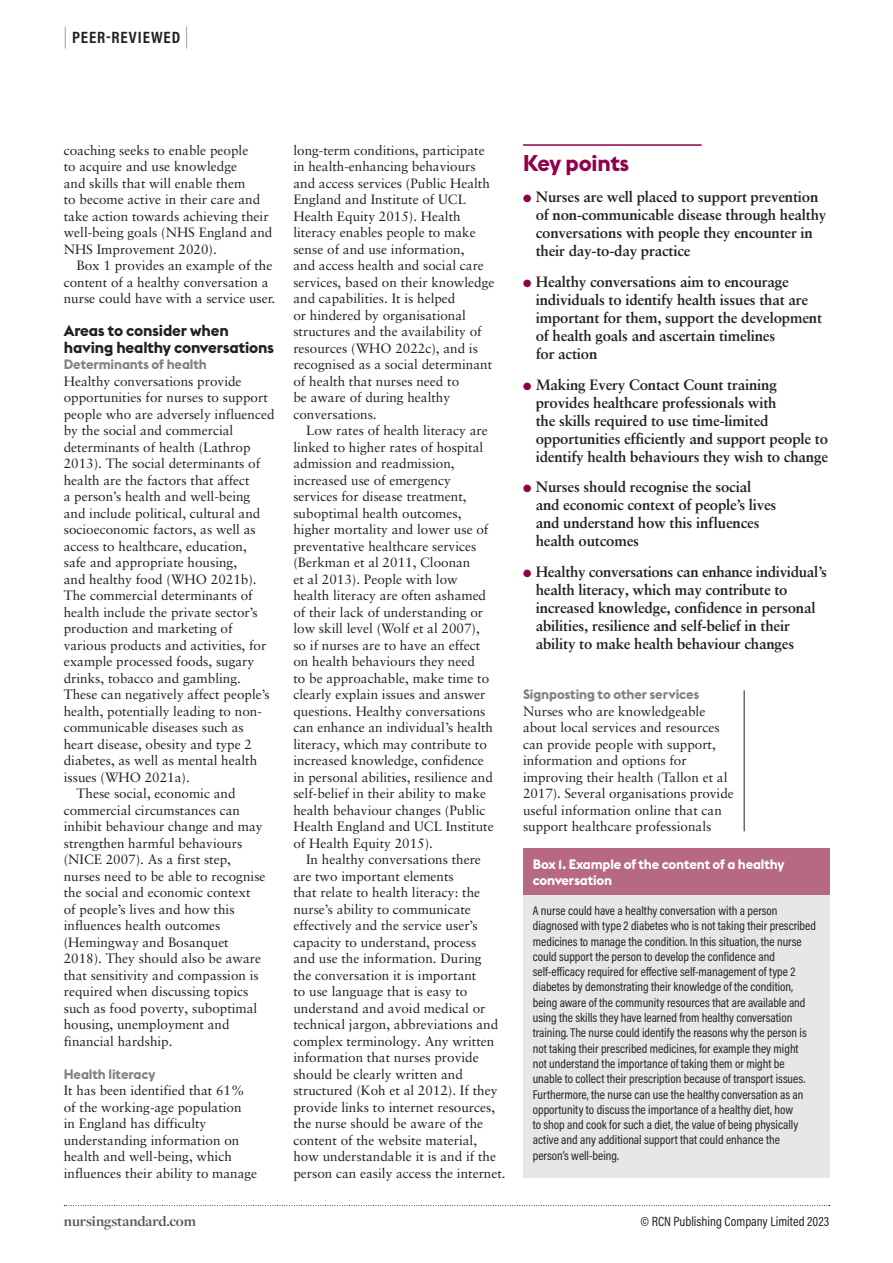
<style>
.page{position:relative;width:893px;height:1263px;background:#fff}
.page>*{position:absolute;margin:0;border:0;box-sizing:border-box;transform-origin:0 0}
.IFP_KPHead{font:700 22.5px "Euclid Flex";letter-spacing:-.01em;color:#91014b}
.t1{font:700 16.5px "Acumin Pro Cond";letter-spacing:.055em;color:#231f20}
.CrossheadA{font:700 15.75px/16.5px "Euclid Flex";letter-spacing:-.01em;color:#231f20}
.t2{font:700 15px/18px "Sabon LT Pro";letter-spacing:-.01em;color:#231f20}
.t3{font:700 15px "Freight Disp Pro";color:#57585a}
.Body1Ind{font:13.5px/16.5px "Sabon LT Pro";color:#231f20}
.Body1NoInd{font:13.5px/16.5px "Sabon LT Pro";color:#231f20}
.CrossheadB{font:700 13.5px "Euclid Flex";letter-spacing:-.01em;color:#808285}
.Table_BoxTitle{font:700 13.5px/16.2px "Euclid Flex";letter-spacing:-.015em;color:#fff}
.t4{font:13.5px "Acumin Pro Cond";color:#231f20}
.Table_BoxBody{font:12.75px/15.3px "Acumin Pro Cond";color:#231f20}
.s1{font-weight:100;font-size:21px}
.s2{color:#91014b}
</style>
<div class="page">
<hr style="left:744px;top:690px;width:1px;height:141px;background:#231f20">
<hr style="left:523px;top:144px;width:179px;height:2px;background:#91014b">
<div style="left:523px;top:848px;width:306px;height:47px;background:#b76882"></div>
<div style="left:523px;top:895px;width:306px;height:283px;background:#e6e7e9"></div>
<svg style="left:64px;top:1205px;width:766px;height:1px"></svg>
<p class="t1" style="left:64px;top:26px;width:126px"><span class="s1">|</span> PEER-REVIEWED <span class="s1">|</span></p>
<p class="Body1Ind" style="left:64px;top:141px;width:210px">coaching seeks to enable people<br>to acquire and use knowledge<br>and skills that will enable them<br>to become active in their care and take action towards achieving their well-being goals (NHS England and<br>NHS Improvement 2020).</p>
<p class="Body1Ind" style="left:64px;top:257px;width:213px;text-indent:13px">Box 1 provides an example of the content of a healthy conversation a nurse could have with a service user.</p>
<p class="CrossheadA" style="left:64px;top:323px;width:212px">Areas to consider when having healthy conversations</p>
<p class="CrossheadB" style="left:64px;top:357px;width:145px">Determinants of health</p>
<p class="Body1NoInd" style="left:64px;top:372px;width:212px">Healthy conversations provide opportunities for nurses to support people who are adversely influenced by the social and commercial determinants of health (Lathrop<br>2013). The social determinants of health are the factors that affect<br>a person’s health and well-being and include political, cultural and socioeconomic factors, as well as access to healthcare, education,<br>safe and appropriate housing,<br>and healthy food (WHO 2021b).<br>The commercial determinants of health include the private sector’s production and marketing of various products and activities, for example processed foods, sugary drinks, tobacco and gambling.<br>These can negatively affect people’s health, potentially leading to non&shy;communicable diseases such as heart disease, obesity and type 2 diabetes, as well as mental health issues (WHO 2021a).</p>
<p class="Body1Ind" style="left:64px;top:785px;width:203px;text-indent:13px">These social, economic and commercial circumstances can inhibit behaviour change and may strengthen harmful behaviours (NICE 2007). As a first step, nurses need to be able to recognise the social and economic context of people’s lives and how this influences health outcomes (Hemingway and Bosanquet<br>2018). They should also be aware that sensitivity and compassion is required when discussing topics such as food poverty, suboptimal housing, unemployment and financial hardship.</p>
<p class="CrossheadB" style="left:64px;top:1066px;width:93px">Health literacy</p>
<p class="Body1NoInd" style="left:64px;top:1082px;width:195px">It has been identified that 61% of the working-age population<br>in England has difficulty understanding information on health and well-being, which influences their ability to manage</p>
<p class="Body1NoInd" style="left:293px;top:141px;width:203px">long-term conditions, participate in health-enhancing behaviours and access services (Public Health<br>England and Institute of UCL<br>Health Equity 2015). Health literacy enables people to make sense of and use information,<br>and access health and social care services, based on their knowledge and capabilities. It is helped<br>or hindered by organisational structures and the availability of resources (WHO 2022c), and is recognised as a social determinant of health that nurses need to<br>be aware of during healthy conversations.</p>
<p class="Body1Ind" style="left:293px;top:422px;width:202px;text-indent:13px">Low rates of health literacy are linked to higher rates of hospital admission and readmission, increased use of emergency services for disease treatment, suboptimal health outcomes, higher mortality and lower use of preventative healthcare services (Berkman et al 2011, Cloonan<br>et al 2013). People with low health literacy are often ashamed of their lack of understanding or low skill level (Wolf et al 2007), so if nurses are to have an effect on health behaviours they need<br>to be approachable, make time to clearly explain issues and answer questions. Healthy conversations can enhance an individual’s health literacy, which may contribute to increased knowledge, confidence in personal abilities, resilience and self-belief in their ability to make health behaviour changes (Public<br>Health England and UCL Institute of Health Equity 2015).</p>
<p class="Body1Ind" style="left:293px;top:851px;width:214px;text-indent:13px">In healthy conversations there<br>are two important elements<br>that relate to health literacy: the nurse’s ability to communicate effectively and the service user’s capacity to understand, process<br>and use the information. During<br>the conversation it is important<br>to use language that is easy to understand and avoid medical or technical jargon, abbreviations and complex terminology. Any written information that nurses provide should be clearly written and structured (Koh et al 2012). If they provide links to internet resources, the nurse should be aware of the content of the website material, how understandable it is and if the person can easily access the internet.</p>
<p class="IFP_KPHead" style="left:523px;top:150px;width:108px">Key points</p>
<p class="t2" style="left:536px;top:187px;width:292px;text-indent:-13px"><span class="s2">●</span> Nurses are well placed to support prevention of non-communicable disease through healthy conversations with people they encounter in their day-to-day practice</p>
<p class="t2" style="left:536px;top:272px;width:288px;text-indent:-13px"><span class="s2">●</span> Healthy conversations aim to encourage individuals to identify health issues that are important for them, support the development of health goals and ascertain timelines<br>for action</p>
<p class="t2" style="left:536px;top:375px;width:294px;text-indent:-13px"><span class="s2">●</span> Making Every Contact Count training provides healthcare professionals with<br>the skills required to use time-limited opportunities efficiently and support people to identify health behaviours they wish to change</p>
<p class="t2" style="left:536px;top:478px;width:242px;text-indent:-13px"><span class="s2">●</span> Nurses should recognise the social and economic context of people’s lives and understand how this influences health outcomes</p>
<p class="t2" style="left:536px;top:562px;width:293px;text-indent:-13px"><span class="s2">●</span> Healthy conversations can enhance individual’s health literacy, which may contribute to increased knowledge, confidence in personal abilities, resilience and self-belief in their ability to make health behaviour changes</p>
<p class="CrossheadB" style="left:523px;top:687px;width:178px">Signposting to other services</p>
<p class="Body1NoInd" style="left:523px;top:702px;width:212px">Nurses who are knowledgeable about local services and resources can provide people with support, information and options for improving their health (Tallon et al 2017). Several organisations provide useful information online that can support healthcare professionals</p>
<p class="Table_BoxTitle" style="left:533px;top:856px;width:253px">Box 1. Example of the content of a healthy conversation</p>
<p class="Table_BoxBody" style="left:533px;top:903px;width:285px">A nurse could have a healthy conversation with a person diagnosed with type 2 diabetes who is not taking their prescribed medicines to manage the condition. In this situation, the nurse could support the person to develop the confidence and self-efficacy required for effective self-management of type 2 diabetes by demonstrating their knowledge of the condition, being aware of the community resources that are available and using the skills they have learned from healthy conversation training. The nurse could identify the reasons why the person is not taking their prescribed medicines, for example they might<br>not understand the importance of taking them or might be unable to collect their prescription because of transport issues.<br>Furthermore, the nurse can use the healthy conversation as an opportunity to discuss the importance of a healthy diet, how<br>to shop and cook for such a diet, the value of being physically active and any additional support that could enhance the person’s well-being.</p>
<p class="t3" style="left:64px;top:1212px;width:134px">nursingstandard.com</p>
<p class="t4" style="left:640px;top:1213px;width:190px">© RCN Publishing Company Limited 2023</p>
</div>
